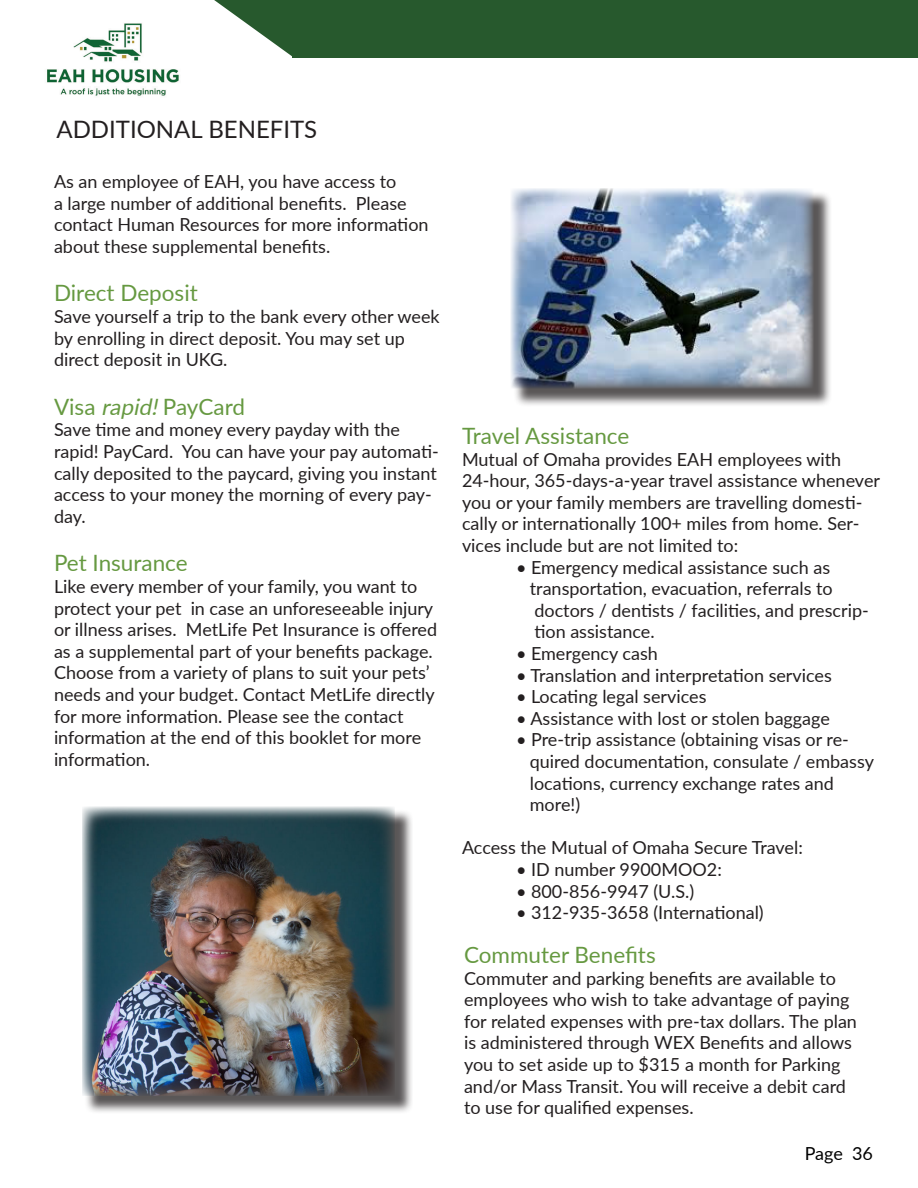
<style>
.page{position:relative;width:918px;height:1188px;background:#fff}
.page>*{position:absolute;margin:0;border:0;box-sizing:border-box;transform-origin:0 0}
.t1{font:24px "Lato";color:#231f20}
.t2{font:22.5px "Lato";color:#669941}
.t3{font:18px/21.6px "Lato";color:#231f20}
.t4{font:18px "Lato";letter-spacing:-.005em;color:#000}
.s1{font-style:italic}
</style>
<div class="page">
<div style="left:292px;top:0;width:626px;height:57px;background:#27592d"></div>
<svg style="left:214px;top:0;width:78px;height:56px"></svg>
<img style="left:47px;top:23px;width:132px;height:73px">
<div style="left:513px;top:191px;width:319px;height:216px;background:#231f20;opacity:.75"></div>
<img style="left:511px;top:189px;width:303px;height:199px">
<div style="left:84px;top:809px;width:329px;height:305px;background:#231f20;opacity:.75"></div>
<img style="left:82px;top:807px;width:313px;height:289px">
<p class="t1" style="left:56px;top:112px;width:262px">ADDITIONAL BENEFITS</p>
<p class="t3" style="left:54px;top:170px;width:376px">As an employee of EAH, you have access to<br>a large number of additional benefits. Please contact Human Resources for more information about these supplemental benefits.</p>
<p class="t2" style="left:54px;top:277px;width:145px">Direct Deposit</p>
<p class="t3" style="left:54px;top:305px;width:387px">Save yourself a trip to the bank every other week by enrolling in direct deposit. You may set up direct deposit in UKG.</p>
<p class="t2" style="left:54px;top:391px;width:193px">Visa <span class="s1">rapid!</span>PayCard</p>
<p class="t3" style="left:54px;top:418px;width:386px">Save time and money every payday with the rapid! PayCard. You can have your pay automati&shy;cally deposited to the paycard, giving you instant access to your money the morning of every pay&shy;day.</p>
<p class="t2" style="left:54px;top:547px;width:135px">Pet Insurance</p>
<p class="t3" style="left:54px;top:575px;width:385px">Like every member of your family, you want to protect your pet in case an unforeseeable injury or illness arises. MetLife Pet Insurance is offered as a supplemental part of your benefits package.<br>Choose from a variety of plans to suit your pets’ needs and your budget. Contact MetLife directly for more information. Please see the contact information at the end of this booklet for more information.</p>
<p class="t2" style="left:462px;top:420px;width:169px">Travel Assistance</p>
<p class="t3" style="left:462px;top:448px;width:420px">Mutual of Omaha provides EAH employees with 24-hour, 365-days-a-year travel assistance whenever you or your family members are travelling domesti&shy;cally or internationally 100+ miles from home. Ser&shy;vices include but are not limited to:</p>
<p class="t3" style="left:516px;top:556px;width:316px">• Emergency medical assistance such as</p>
<p class="t3" style="left:530px;top:577px;width:304px">transportation, evacuation, referrals to</p>
<p class="t3" style="left:534px;top:599px;width:336px">doctors / dentists / facilities, and prescrip-</p>
<p class="t3" style="left:534px;top:620px;width:122px">tion assistance.</p>
<p class="t3" style="left:516px;top:642px;width:144px">• Emergency cash</p>
<p class="t3" style="left:516px;top:664px;width:317px">• Translation and interpretation services</p>
<p class="t3" style="left:516px;top:685px;width:192px">• Locating legal services</p>
<p class="t3" style="left:516px;top:707px;width:315px">• Assistance with lost or stolen baggage</p>
<p class="t3" style="left:516px;top:728px;width:334px">• Pre-trip assistance (obtaining visas or re-</p>
<p class="t3" style="left:530px;top:750px;width:346px">quired documentation, consulate / embassy</p>
<p class="t3" style="left:530px;top:772px;width:306px">locations, currency exchange rates and</p>
<p class="t3" style="left:530px;top:793px;width:52px">more!)</p>
<p class="t3" style="left:462px;top:836px;width:342px">Access the Mutual of Omaha Secure Travel:</p>
<p class="t3" style="left:516px;top:858px;width:207px">• ID number 9900MOO2:</p>
<p class="t3" style="left:516px;top:880px;width:180px">• 800-856-9947 (U.S.)</p>
<p class="t3" style="left:516px;top:901px;width:249px">• 312-935-3658 (International)</p>
<p class="t2" style="left:464px;top:939px;width:193px">Commuter Benefits</p>
<p class="t3" style="left:464px;top:966px;width:394px">Commuter and parking benefits are available to employees who wish to take advantage of paying for related expenses with pre-tax dollars. The plan is administered through WEX Benefits and allows you to set aside up to $315 a month for Parking and/or Mass Transit. You will receive a debit card to use for qualified expenses.</p>
<p class="t4" style="left:805px;top:1141px;width:70px">Page 36</p>
</div>
